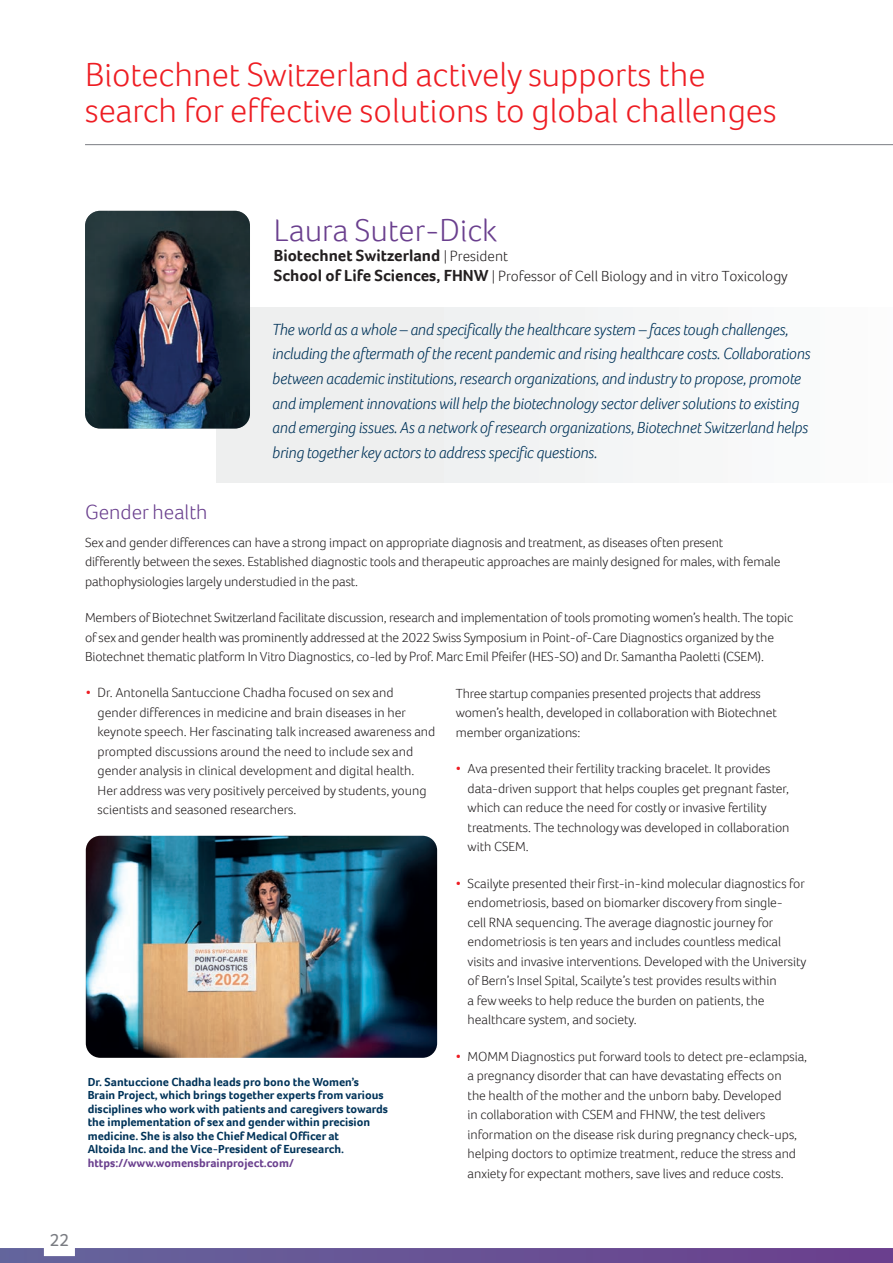
<style>
.page{position:relative;width:893px;height:1263px;background:#fff}
.page>*{position:absolute;margin:0;border:0;box-sizing:border-box;transform-origin:0 0}
.t1{font:300 34.5px/36px "Foco";color:#ee1d23}
.t2{font:300 32.25px "Foco";color:#6a3f8e}
.t3{font:300 21px "Foco";color:#6a3f8e}
.t4{font:18px "Foco";color:#7a7c82}
.t5{font:italic 300 16.5px/24.6px "Foco";letter-spacing:-.01em;color:#003359}
.t6{font:700 16.5px "Foco";color:#231f20}
.t7{font:300 15px "Foco";color:#231f20}
.t8{font:300 13.5px/19.5px "Foco";letter-spacing:-.005em;color:#231f20}
.t9{font:700 12px/13.5px "Foco";color:#003359}
.t10{font:700 12px "Foco";color:#6a3f8e}
.s1{font-weight:300;font-size:13.5px}
.s2{font-weight:300;font-size:15px}
.s3{font-weight:700;font-size:16.5px}
.s4{font-size:13.5px}
.s5{color:#ee1d23}
</style>
<div class="page">
<svg style="left:0;top:1248px;width:893px;height:15px;background:#6a5596"></svg>
<hr style="left:85px;top:144px;width:808px;height:1px;background:#7a7c82">
<div style="left:217px;top:308px;width:676px;height:175px;background:#f2f3f3"></div>
<img style="left:85px;top:211px;width:165px;height:217px">
<img style="left:86px;top:836px;width:351px;height:222px">
<h1 class="t1" style="left:85px;top:56px;width:693px">Biotechnet Switzerland actively supports the search for effective solutions to global challenges</h1>
<h2 class="t2" style="left:274px;top:209px;width:225px">Laura Suter-Dick</h2>
<p class="t6" style="left:274px;top:245px;width:236px">Biotechnet Switzerland <span class="s1">|</span> <span class="s2">President</span></p>
<p class="t7" style="left:274px;top:266px;width:516px"><span class="s3">School of Life Sciences, FHNW</span> <span class="s4">|</span> Professor of Cell Biology and in vitro Toxicology</p>
<p class="t5" style="left:272px;top:317px;width:540px">The world as a whole – and specifically the healthcare system – faces tough challenges, including the aftermath of the recent pandemic and rising healthcare costs. Collaborations between academic institutions, research organizations, and industry to propose, promote and implement innovations will help the biotechnology sector deliver solutions to existing and emerging issues. As a network of research organizations, Biotechnet Switzerland helps bring together key actors to address specific questions.</p>
<h3 class="t3" style="left:85px;top:498px;width:124px">Gender health</h3>
<p class="t8" style="left:85px;top:532px;width:697px">Sex and gender differences can have a strong impact on appropriate diagnosis and treatment, as diseases often present differently between the sexes. Established diagnostic tools and therapeutic approaches are mainly designed for males, with female pathophysiologies largely understudied in the past.</p>
<p class="t8" style="left:85px;top:608px;width:710px">Members of Biotechnet Switzerland facilitate discussion, research and implementation of tools promoting women’s health. The topic of sex and gender health was prominently addressed at the 2022 Swiss Symposium in Point-of-Care Diagnostics organized by the<br>Biotechnet thematic platform In Vitro Diagnostics, co-led by Prof. Marc Emil Pfeifer (HES-SO) and Dr. Samantha Paoletti (CSEM).</p>
<p class="t8" style="left:456px;top:683px;width:322px">Three startup companies presented projects that address women’s health, developed in collaboration with Biotechnet member organizations:</p>
<p class="t8" style="left:468px;top:759px;width:323px;text-indent:-12px"><span class="s5">•</span> Ava presented their fertility tracking bracelet. It provides data-driven support that helps couples get pregnant faster, which can reduce the need for costly or invasive fertility treatments. The technology was developed in collaboration with CSEM.</p>
<p class="t8" style="left:468px;top:873px;width:340px;text-indent:-12px"><span class="s5">•</span> Scailyte presented their first-in-kind molecular diagnostics for endometriosis, based on biomarker discovery from single-<br>cell RNA sequencing. The average diagnostic journey for endometriosis is ten years and includes countless medical visits and invasive interventions. Developed with the University of Bern’s Insel Spital, Scailyte’s test provides results within<br>a few weeks to help reduce the burden on patients, the healthcare system, and society.</p>
<p class="t8" style="left:468px;top:1046px;width:341px;text-indent:-12px"><span class="s5">•</span> MOMM Diagnostics put forward tools to detect pre-eclampsia, a pregnancy disorder that can have devastating effects on<br>the health of the mother and the unborn baby. Developed<br>in collaboration with CSEM and FHNW, the test delivers information on the disease risk during pregnancy check-ups, helping doctors to optimize treatment, reduce the stress and anxiety for expectant mothers, save lives and reduce costs.</p>
<p class="t8" style="left:98px;top:683px;width:339px;text-indent:-12px"><span class="s5">•</span> Dr. Antonella Santuccione Chadha focused on sex and gender differences in medicine and brain diseases in her keynote speech. Her fascinating talk increased awareness and prompted discussions around the need to include sex and gender analysis in clinical development and digital health.<br>Her address was very positively perceived by students, young scientists and seasoned researchers.</p>
<p class="t9" style="left:88px;top:1075px;width:302px">Dr. Santuccione Chadha leads pro bono the Women’s Brain Project, which brings together experts from various disciplines who work with patients and caregivers towards the implementation of sex and gender within precision medicine. She is also the Chief Medical Officer at<br>Altoida Inc. and the Vice-President of Euresearch.</p>
<p class="t10" style="left:88px;top:1155px;width:208px">https://www.womensbrainproject.com/</p>
<h3 class="t4" style="left:50px;top:1228px;width:21px">22</h3>
</div>
